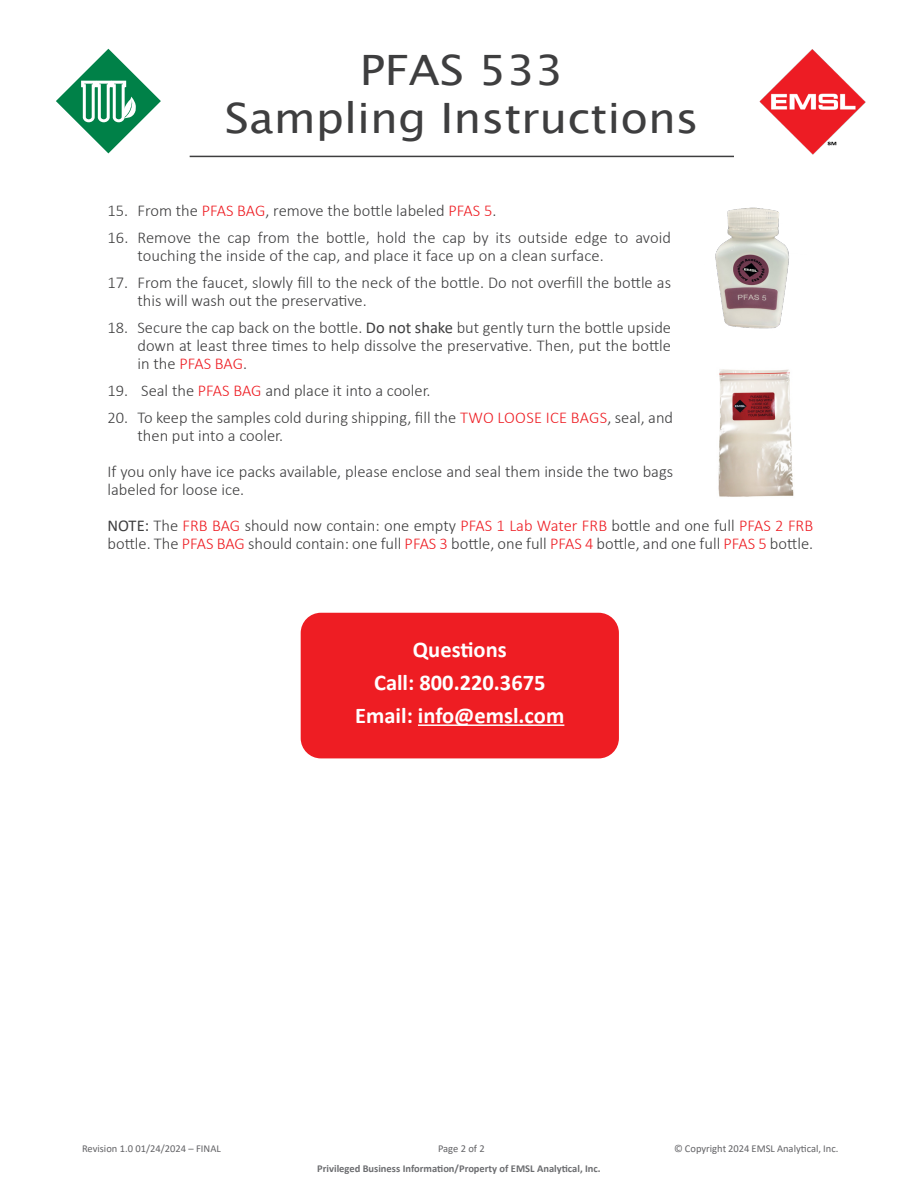
<style>
.page{position:relative;width:918px;height:1188px;background:#fff}
.page>*{position:absolute;margin:0;border:0;box-sizing:border-box;transform-origin:0 0}
.t1{font:41.85px/48px "Lucida Sans Unicode";color:#3e3e3f;text-align:center;scale:1.08 1}
.t2{font:700 22.5px "Calibri";color:#fff}
.t3{font:300 16.5px/18px "Calibri";color:#3e3e3f}
.t4{font:10.5px "Calibri";color:#636366}
.t5{font:700 10.5px "Calibri";color:#6c6d70}
.s1{color:#ee1d23}
.s2{font-weight:400}
</style>
<div class="page">
<svg style="left:56px;top:49px;width:105px;height:104px"></svg>
<hr style="left:190px;top:156px;width:544px;height:1px;background:#3e3e3f">
<img style="left:759px;top:49px;width:107px;height:106px">
<img style="left:718px;top:369px;width:76px;height:128px">
<div style="left:301px;top:613px;width:318px;height:145px;background:#ee1d23;border-radius:20px"></div>
<hr style="left:418px;top:724px;width:146px;height:2px;background:#fff">
<img style="left:715px;top:207px;width:74px;height:122px">
<h1 class="t1" style="left:225px;top:46px;width:440px">PFAS 533<br>Sampling Instructions</h1>
<p class="t3" style="left:108px;top:201px;width:390px">15. From the <span class="s1">PFAS BAG</span>, remove the bottle labeled <span class="s1">PFAS 5</span>.</p>
<p class="t3" style="left:138px;top:228px;width:535px;text-indent:-30px">16. Remove the cap from the bottle, hold the cap by its outside edge to avoid touching the inside of the cap, and place it face up on a clean surface.</p>
<p class="t3" style="left:138px;top:273px;width:535px;text-indent:-30px">17. From the faucet, slowly fill to the neck of the bottle. Do not overfill the bottle as this will wash out the preservative.</p>
<p class="t3" style="left:138px;top:318px;width:535px;text-align:justify;text-indent:-30px">18. Secure the cap back on the bottle. <span class="s2">Do not shake</span> but gently turn the bottle upside down at least three times to help dissolve the preservative. Then, put the bottle in the <span class="s1">PFAS BAG</span>.</p>
<p class="t3" style="left:108px;top:381px;width:325px">19. Seal the <span class="s1">PFAS BAG</span> and place it into a cooler.</p>
<p class="t3" style="left:138px;top:408px;width:537px;text-indent:-30px">20. To keep the samples cold during shipping, fill the <span class="s1">TWO LOOSE ICE BAGS</span>, seal, and then put into a cooler.</p>
<p class="t3" style="left:108px;top:462px;width:567px">If you only have ice packs available, please enclose and seal them inside the two bags labeled for loose ice.</p>
<p class="t3" style="left:108px;top:516px;width:707px"><span class="s2">NOTE:</span> The <span class="s1">FRB BAG</span> should now contain: one empty <span class="s1">PFAS 1 Lab Water FRB</span> bottle and one full <span class="s1">PFAS 2 FRB </span>bottle. The <span class="s1">PFAS BAG</span> should contain: one full <span class="s1">PFAS 3</span> bottle, one full <span class="s1">PFAS 4</span> bottle, and one full <span class="s1">PFAS 5</span> bottle.</p>
<p class="t2" style="left:413px;top:633px;width:95px">Questions</p>
<p class="t2" style="left:374px;top:666px;width:173px">Call: 800.220.3675</p>
<p class="t2" style="left:355px;top:699px;width:211px">Email: info@emsl.com</p>
<p class="t4" style="left:82px;top:1141px;width:140px">Revision 1.0 01/24/2024 – FINAL</p>
<p class="t4" style="left:674px;top:1141px;width:166px">© Copyright 2024 EMSL Analytical, Inc.</p>
<p class="t4" style="left:438px;top:1141px;width:48px">Page 2 of 2</p>
<p class="t5" style="left:317px;top:1161px;width:285px">Privileged Business Information/Property of EMSL Analytical, Inc.</p>
</div>
